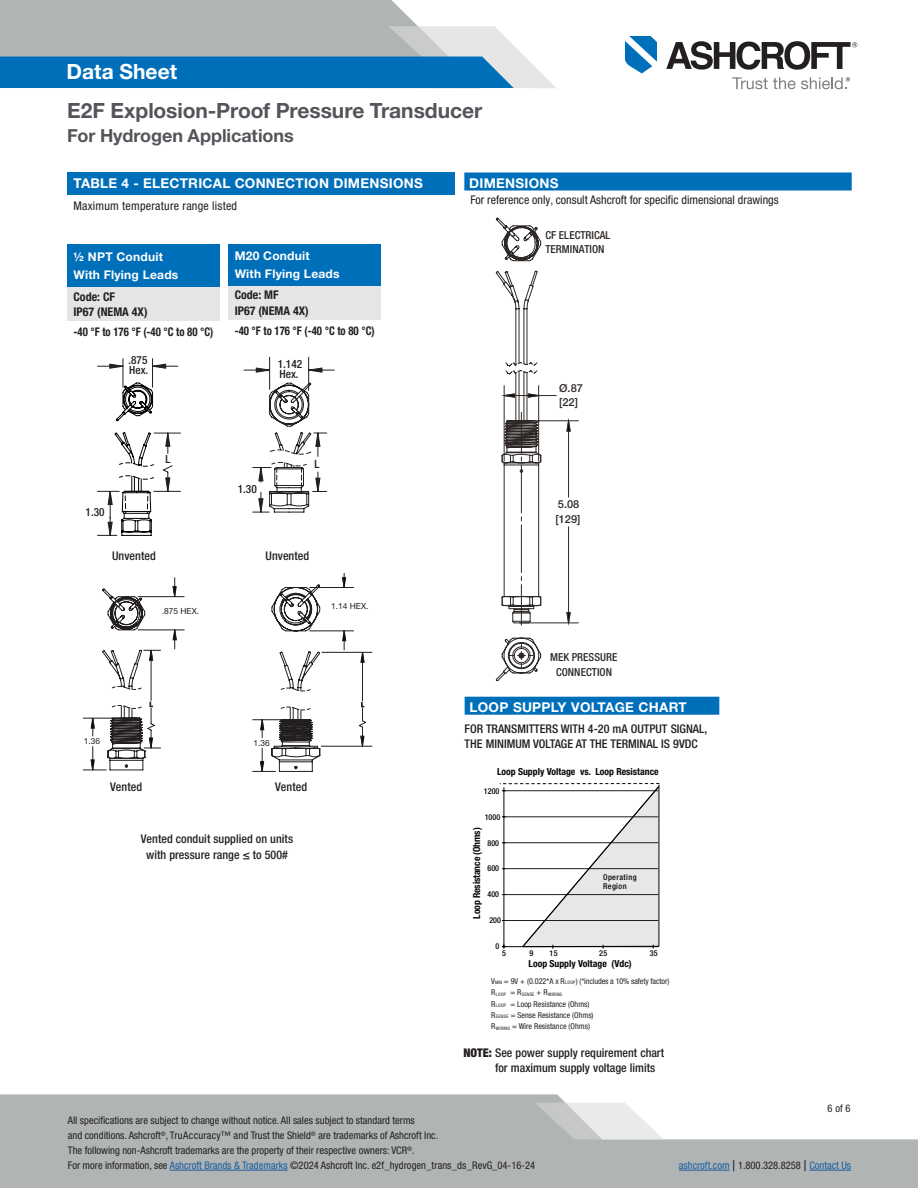
<style>
.page{position:relative;width:918px;height:1188px;background:#fff}
.page>*{position:absolute;margin:0;border:0;box-sizing:border-box;transform-origin:0 0}
.t1{font:700 21px "Helvetica Neue LT Pro";letter-spacing:-.005em;color:#54555a}
.t2{font:700 21px "Helvetica Neue LT Pro";color:#fff}
.t3{font:700 18px "Helvetica Neue LT Pro";letter-spacing:-.005em;color:#54555a}
.TABLE_Header{font:700 13.5px "Helvetica Neue LT Pro";letter-spacing:.02em;color:#fff}
.TABLE_Body{font:500 condensed 12px/15px "Helvetica Neue LT Pro";color:#231f20}
.TABLE_Header-2{font:condensed 12px "Helvetica Neue LT Pro";color:#231f20}
.TABLE_Header-3{font:700 12px/18px "Helvetica Neue LT Pro";letter-spacing:.02em;color:#fff}
.TABLE_Body-2{font:700 condensed 12px "Helvetica Neue LT Pro";color:#231f20;scale:.9 1}
.TABLE_Body-3{font:700 condensed 12px/15.8px "Helvetica Neue LT Pro";color:#231f20}
.TABLE_Header-4{font:condensed 12px "Helvetica Neue LT Pro";letter-spacing:.02em;color:#231f20}
.t4{font:500 condensed 11.4px/10.2px "Helvetica Neue LT Pro";color:#231f20}
.t5{font:500 condensed 11.25px/10.1px "Helvetica Neue LT Pro";color:#231f20}
.t6{font:500 condensed 11.1px/14.2px "Helvetica Neue LT Pro";letter-spacing:.005em;color:#2e2926}
.t7{font:500 11.1px/14.9px "Helvetica Neue LT Pro";color:#2e2926}
.t8{font:condensed 10.5px/15px "Helvetica Neue LT Pro";color:#231f20}
.t9{font:condensed 10.5px "Helvetica Neue LT Pro";color:#175d9e}
.t10{font:700 condensed 9.75px "Helvetica Neue LT Pro";color:#050504}
.t11{font:8.4px "Helvetica Neue LT Pro";color:#231f20}
.t12{font:condensed 8.1px/11.4px "Helvetica Neue LT Pro";color:#231f20}
.t13{font:500 condensed 8.1px/9.8px "Helvetica Neue LT Pro";letter-spacing:.05em;color:#050504}
.t14{font:condensed 7.35px "Helvetica Neue LT Pro";letter-spacing:.025em;color:#231f20}
.t15{font:700 condensed 7.35px "Helvetica Neue LT Pro";color:#231f20}
.t16{font:6.3px "Tahoma";color:#050504}
.t17{font:6.3px "Century Gothic";color:#050504}
.t18{font:condensed 4.65px "Helvetica Neue LT Pro";letter-spacing:.05em;color:#231f20}
.s1{font-size:4.65px}
.s2{font-size:8.1px}
.s3{font-weight:900}
.s4{color:#175d9e}
.s5{font-size:15px;color:#231f20}
.s6{color:#231f20}
</style>
<div class="page">
<svg style="left:0;top:1094px;width:918px;height:94px;fill:#b1b4b5"></svg>
<svg style="left:535px;top:1102px;width:129px;height:37px"></svg>
<svg style="left:0;top:0;width:556px;height:88px;background:#85aac3"></svg>
<svg style="left:625px;top:36px;width:32px;height:37px"></svg>
<svg style="left:666px;top:41px;width:191px;height:29px"></svg>
<svg style="left:732px;top:77px;width:118px;height:12px"></svg>
<hr style="left:170px;top:1170px;width:118px;height:1px;background:#175d9e">
<hr style="left:679px;top:1170px;width:51px;height:1px;background:#175d9e">
<hr style="left:809px;top:1170px;width:42px;height:1px;background:#175d9e">
<svg style="left:244px;top:367px;width:25px;height:6px"></svg>
<svg style="left:309px;top:367px;width:25px;height:6px"></svg>
<hr style="left:269px;top:357px;width:1px;height:32px;background:#231f20">
<hr style="left:308px;top:357px;width:1px;height:33px;background:#231f20">
<svg style="left:253px;top:383px;width:74px;height:130px"></svg>
<svg style="left:97px;top:358px;width:84px;height:178px"></svg>
<div style="left:68px;top:172px;width:387px;height:22px;background:#006fba"></div>
<div style="left:464px;top:173px;width:388px;height:18px;background:#006fba"></div>
<div style="left:68px;top:245px;width:152px;height:42px;background:#006fba"></div>
<div style="left:68px;top:287px;width:152px;height:34px;background:#e5e5e7"></div>
<div style="left:229px;top:245px;width:152px;height:41px;background:#006fba"></div>
<div style="left:229px;top:286px;width:152px;height:34px;background:#e5e5e7"></div>
<svg style="left:495px;top:218px;width:84px;height:463px"></svg>
<svg style="left:500px;top:783px;width:160px;height:166px"></svg>
<div style="left:465px;top:697px;width:254px;height:18px;background:#006fba"></div>
<svg style="left:252px;top:573px;width:121px;height:199px"></svg>
<svg style="left:83px;top:577px;width:102px;height:194px"></svg>
<h1 class="t2" style="left:67px;top:58px;width:112px">Data Sheet</h1>
<h1 class="t1" style="left:67px;top:98px;width:416px">E2F Explosion-Proof Pressure Transducer</h1>
<h2 class="t3" style="left:67px;top:125px;width:228px">For Hydrogen Applications</h2>
<p class="TABLE_Header" style="left:74px;top:175px;width:351px">TABLE 4 - ELECTRICAL CONNECTION DIMENSIONS</p>
<p class="TABLE_Header-4" style="left:74px;top:199px;width:165px">Maximum temperature range listed</p>
<p class="TABLE_Header-3" style="left:74px;top:248px;width:106px">½ NPT Conduit<br>With Flying Leads</p>
<p class="TABLE_Body-3" style="left:74px;top:288px;width:76px">Code: CF<br>IP67 (NEMA 4X)</p>
<p class="TABLE_Body-2" style="left:74px;top:324px;width:157px">-40 °F to 176 °F (-40 °C to 80 °C)</p>
<p class="t5" style="left:129px;top:355px;width:21px">.875<br>Hex.</p>
<p class="TABLE_Header-3" style="left:235px;top:247px;width:106px">M20 Conduit<br>With Flying Leads</p>
<p class="TABLE_Body-3" style="left:235px;top:287px;width:76px">Code: MF<br>IP67 (NEMA 4X)</p>
<p class="TABLE_Body-2" style="left:235px;top:323px;width:157px">-40 °F to 176 °F (-40 °C to 80 °C)</p>
<p class="t4" style="left:278px;top:359px;width:26px">1.142<br>Hex.</p>
<p class="t5" style="left:165px;top:454px;width:7px">L</p>
<p class="t4" style="left:314px;top:459px;width:7px">L</p>
<p class="t4" style="left:238px;top:484px;width:21px">1.30</p>
<p class="t5" style="left:86px;top:507px;width:20px">1.30</p>
<p class="t5" style="left:110px;top:545px;width:65px">½ NPT Conduit</p>
<p class="TABLE_Body" style="left:112px;top:548px;width:45px">Unvented</p>
<p class="t4" style="left:264px;top:546px;width:49px">Code "MF"</p>
<p class="t16" style="left:285px;top:547px;width:31px">Code "MF"</p>
<p class="TABLE_Body" style="left:266px;top:548px;width:45px">Unvented</p>
<p class="t11" style="left:162px;top:606px;width:39px">.875 HEX.</p>
<p class="t11" style="left:331px;top:601px;width:39px">1.14 HEX.</p>
<p class="t11" style="left:84px;top:736px;width:18px">1.36</p>
<p class="t17" style="left:150px;top:701px;width:4px">L</p>
<p class="t17" style="left:361px;top:701px;width:4px">L</p>
<p class="t11" style="left:253px;top:738px;width:18px">1.36</p>
<p class="TABLE_Body" style="left:110px;top:779px;width:33px">Vented</p>
<p class="TABLE_Body" style="left:275px;top:780px;width:33px">Vented</p>
<p class="TABLE_Body" style="left:141px;top:831px;width:154px;line-height:15.8px;text-align:center">Vented conduit supplied on units with pressure range ≤ to 500#</p>
<p class="TABLE_Header" style="left:469px;top:174px;width:91px">DIMENSIONS</p>
<p class="TABLE_Header-2" style="left:470px;top:193px;width:310px">For reference only, consult Ashcroft for specific dimensional drawings</p>
<p class="t6" style="left:545px;top:227px;width:67px">CF ELECTRICAL<br>TERMINATION</p>
<p class="t7" style="left:559px;top:380px;width:25px">Ø.87 [22]</p>
<p class="t7" style="left:558px;top:497px;width:23px">5.08</p>
<p class="t7" style="left:556px;top:511px;width:26px">[129]</p>
<p class="t6" style="left:550px;top:650px;width:69px;text-align:center">MEK PRESSURE<br>CONNECTION</p>
<p class="TABLE_Header" style="left:470px;top:698px;width:219px">LOOP SUPPLY VOLTAGE CHART</p>
<p class="TABLE_Body" style="left:465px;top:721px;width:244px">FOR TRANSMITTERS WITH 4-20 mA OUTPUT SIGNAL,<br>THE MINIMUM VOLTAGE AT THE TERMINAL IS 9VDC</p>
<p class="t15" style="left:545px;top:724px;width:28px">V Supply:</p>
<p class="t15" style="left:598px;top:724px;width:20px">Rloop:</p>
<p class="t14" style="left:516px;top:733px;width:12px">Min</p>
<p class="t14" style="left:555px;top:733px;width:5px">9</p>
<p class="t14" style="left:601px;top:733px;width:5px">0</p>
<p class="t14" style="left:516px;top:742px;width:11px">Typ</p>
<p class="t14" style="left:551px;top:742px;width:9px">24</p>
<p class="t14" style="left:600px;top:742px;width:40px">681.8181818</p>
<p class="t10" style="left:497px;top:766px;width:163px">Loop Supply Voltage vs. Loop Resistance</p>
<p class="t13" style="left:484px;top:786px;width:17px">1200</p>
<p class="t13" style="left:485px;top:812px;width:17px">1000</p>
<p class="t10" style="left:471px;top:919px;width:93px;rotate:-90deg">Loop Resistance (Ohms)</p>
<p class="t13" style="left:488px;top:838px;width:13px">800</p>
<p class="t13" style="left:488px;top:864px;width:13px">600</p>
<p class="t13" style="left:603px;top:872px;width:35px">Operating<br>Region</p>
<p class="t13" style="left:488px;top:890px;width:13px">400</p>
<p class="t13" style="left:489px;top:915px;width:13px">200</p>
<p class="t13" style="left:495px;top:941px;width:5px">0</p>
<p class="t13" style="left:502px;top:948px;width:5px">5</p>
<p class="t13" style="left:530px;top:948px;width:5px">9</p>
<p class="t13" style="left:550px;top:948px;width:10px">15</p>
<p class="t13" style="left:599px;top:948px;width:10px">25</p>
<p class="t13" style="left:650px;top:948px;width:10px">35</p>
<p class="t10" style="left:529px;top:958px;width:105px">Loop Supply Voltage (Vdc)</p>
<p class="t12" style="left:491px;top:975px;width:179px">V<span class="s1">MIN</span> = 9V + (0.022*A x R<span class="s1">LOOP</span>) (*includes a 10% safety factor)</p>
<p class="t18" style="left:491px;top:991px;width:72px"><span class="s2">R</span>LOOP <span class="s2">= R</span>SENSE <span class="s2">+ R</span>WIRING</p>
<p class="t12" style="left:491px;top:998px;width:104px">R<span class="s1">LOOP</span> = Loop Resistance (Ohms)<br>R<span class="s1">SENSE</span> = Sense Resistance (Ohms)<br>R<span class="s1">WIRING</span> = Wire Resistance (Ohms)</p>
<p class="TABLE_Body" style="left:495px;top:1045px;width:171px;text-indent:-32px"><span class="s3">NOTE:</span> See power supply requirement chart for maximum supply voltage limits</p>
<p class="t8" style="left:828px;top:1101px;width:24px">6 of 6</p>
<p class="t8" style="left:68px;top:1113px;width:469px">All specifications are subject to change without notice. All sales subject to standard terms<br>and conditions. Ashcroft<sup>®</sup>, TruAccuracy™ and Trust the Shield<sup>®</sup> are trademarks of Ashcroft Inc.<br>The following non-Ashcroft trademarks are the property of their respective owners: VCR<sup>®</sup>.<br>For more information, see <span class="s4">Ashcroft Brands &amp; Trademarks</span> ©2024 Ashcroft Inc. e2f_hydrogen_trans_ds_RevG_04-16-24</p>
<p class="t9" style="left:679px;top:1159px;width:174px">ashcroft.com <span class="s5">|</span> <span class="s6">1.800.328.8258</span> <span class="s5">|</span> Contact Us</p>
</div>
